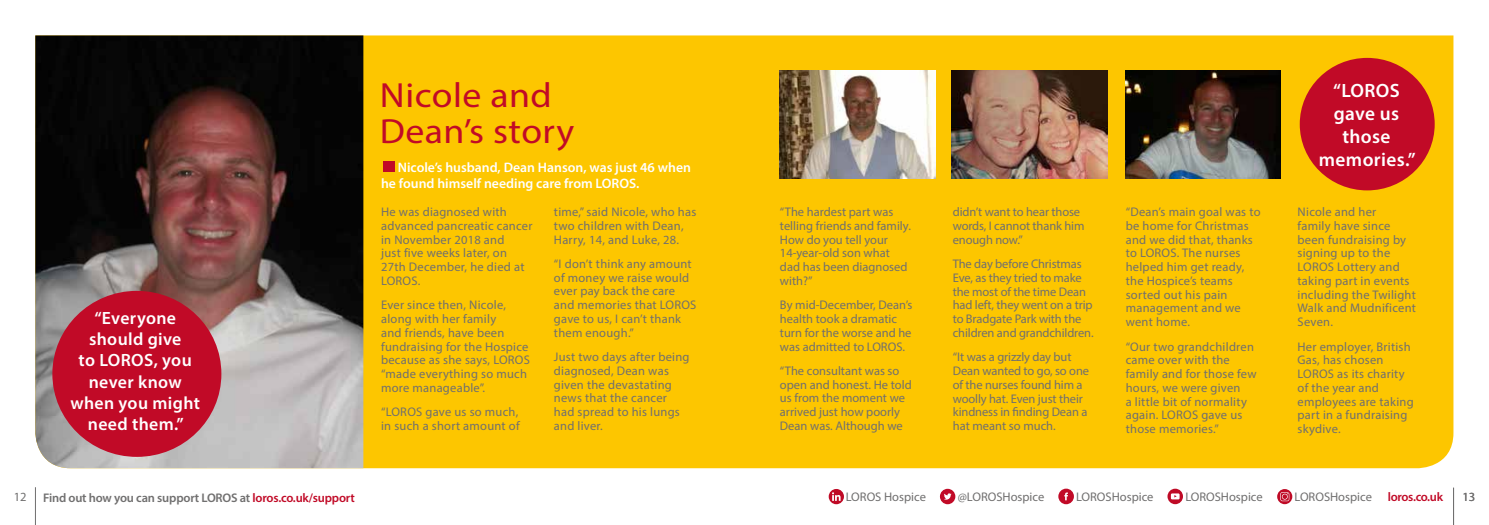
<style>
.page{position:relative;width:1489px;height:525px;background:#fff}
.page>*{position:absolute;margin:0;border:0;box-sizing:border-box;transform-origin:0 0}
.t1{font:35px/36.2px "Myriad Pro";letter-spacing:.01em;color:#c10a27;scale:1.08 1}
.t2{font:600 19.25px/23.1px "Myriad Pro";letter-spacing:.02em;color:#fff;text-align:center}
.t3{font:600 17.75px/21.2px "Myriad Pro";letter-spacing:.02em;color:#fff;text-align:center}
.t4{font:600 13.75px/16.2px "Myriad Pro";color:#fff}
.t5{font:12.5px/13.8px "Myriad Pro";letter-spacing:.02em;color:#706f6f}
.t6{font:12.5px/13.8px "Myriad Pro";color:#706f6f}
.t7{font:12.5px/13.8px "Myriad Pro";letter-spacing:-.01em;color:#706f6f}
.t8{font:600 12.5px "Myriad Pro";letter-spacing:-.015em;color:#706f6f}
.t9{font:600 12.5px "Myriad Pro";letter-spacing:-.025em;color:#c10a27}
.s1{color:#c10a27}
</style>
<div class="page">
<div style="left:363px;top:35px;width:1090px;height:433px;background:#fdc600"></div>
<div style="left:383px;top:161px;width:11px;height:10px;background:#c10a27"></div>
<img style="left:35px;top:35px;width:328px;height:433px">
<img style="left:951px;top:70px;width:155px;height:108px">
<img style="left:780px;top:70px;width:155px;height:108px">
<img style="left:1125px;top:70px;width:155px;height:108px">
<div style="left:52px;top:291px;width:169px;height:165px;background:#c10a27;border-radius:50%"></div>
<hr style="left:35px;top:487px;width:1px;height:37px;background:#706f6f">
<svg style="left:939px;top:488px;width:16px;height:16px"></svg>
<svg style="left:1058px;top:488px;width:15px;height:16px"></svg>
<svg style="left:1167px;top:488px;width:15px;height:16px"></svg>
<svg style="left:828px;top:489px;width:16px;height:15px"></svg>
<svg style="left:1277px;top:489px;width:15px;height:15px"></svg>
<hr style="left:1453px;top:487px;width:1px;height:37px;background:#706f6f">
<div style="left:1299px;top:58px;width:135px;height:132px;background:#c10a27;border-radius:50%"></div>
<h3 class="t3" style="left:70px;top:306px;width:131px">“Everyone should give<br>to LOROS, you never know when you might need them.”</h3>
<h1 class="t1" style="left:379px;top:76px;width:182px">Nicole and<br>Dean’s story</h1>
<p class="t4" style="left:381px;top:159px;width:311px;text-indent:17px">Nicole’s husband, Dean Hanson, was just 46 when he found himself needing care from LOROS.</p>
<p class="t5" style="left:381px;top:204px;width:153px">He was diagnosed with advanced pancreatic cancer in November 2018 and<br>just five weeks later, on<br>27th December, he died at<br>LOROS.</p>
<p class="t5" style="left:381px;top:298px;width:150px">Ever since then, Nicole, along with her family<br>and friends, have been fundraising for the Hospice because as she says, LOROS “made everything so much more manageable”.</p>
<p class="t5" style="left:381px;top:404px;width:140px">“LOROS gave us so much, in such a short amount of</p>
<p class="t5" style="left:554px;top:205px;width:144px">time,” said Nicole, who has two children with Dean,<br>Harry, 14, and Luke, 28.</p>
<p class="t5" style="left:554px;top:256px;width:144px">“I don’t think any amount of money we raise would ever pay back the care and memories that LOROS gave to us, I can’t thank them enough.”</p>
<p class="t5" style="left:554px;top:350px;width:137px">Just two days after being diagnosed, Dean was given the devastating news that the cancer had spread to his lungs and liver.</p>
<p class="t6" style="left:780px;top:205px;width:132px">“The hardest part was telling friends and family.<br>How do you tell your<br>14-year-old son what dad has been diagnosed with?”</p>
<p class="t6" style="left:780px;top:298px;width:134px">By mid-December, Dean’s health took a dramatic turn for the worse and he was admitted to LOROS.</p>
<p class="t6" style="left:780px;top:363px;width:133px">“The consultant was so open and honest. He told us from the moment we arrived just how poorly<br>Dean was. Although we</p>
<p class="t7" style="left:952px;top:205px;width:133px">didn’t want to hear those words, I cannot thank him enough now.”</p>
<p class="t7" style="left:952px;top:256px;width:142px">The day before Christmas<br>Eve, as they tried to make the most of the time Dean had left, they went on a trip to Bradgate Park with the children and grandchildren.</p>
<p class="t7" style="left:952px;top:350px;width:138px">“It was a grizzly day but<br>Dean wanted to go, so one of the nurses found him a woolly hat. Even just their kindness in finding Dean a hat meant so much.</p>
<p class="t5" style="left:1125px;top:205px;width:136px">“Dean’s main goal was to be home for Christmas and we did that, thanks to LOROS. The nurses helped him get ready, the Hospice’s teams sorted out his pain management and we went home.</p>
<p class="t5" style="left:1125px;top:339px;width:132px">“Our two grandchildren came over with the family and for those few hours, we were given<br>a little bit of normality again. LOROS gave us those memories.”</p>
<h2 class="t2" style="left:1318px;top:78px;width:98px">“LOROS gave us those memories.”</h2>
<p class="t5" style="left:1297px;top:205px;width:120px">Nicole and her<br>family have since been fundraising by signing up to the<br>LOROS Lottery and taking part in events including the Twilight<br>Walk and Mudnificent<br>Seven.</p>
<p class="t5" style="left:1297px;top:339px;width:118px">Her employer, British<br>Gas, has chosen<br>LOROS as its charity of the year and employees are taking part in a fundraising skydive.</p>
<p class="t5" style="left:14px;top:489px;width:14px">12</p>
<p class="t8" style="left:43px;top:489px;width:313px">Find out how you can support LOROS at <span class="s1">loros.co.uk/support</span></p>
<p class="t6" style="left:845px;top:489px;width:81px">LOROS Hospice</p>
<p class="t6" style="left:957px;top:489px;width:88px">@LOROSHospice</p>
<p class="t6" style="left:1076px;top:489px;width:79px">LOROSHospice</p>
<p class="t6" style="left:1185px;top:489px;width:79px">LOROSHospice</p>
<p class="t6" style="left:1294px;top:489px;width:79px">LOROSHospice</p>
<p class="t9" style="left:1387px;top:488px;width:57px">loros.co.uk</p>
<p class="t5" style="left:1462px;top:489px;width:14px">13</p>
</div>
